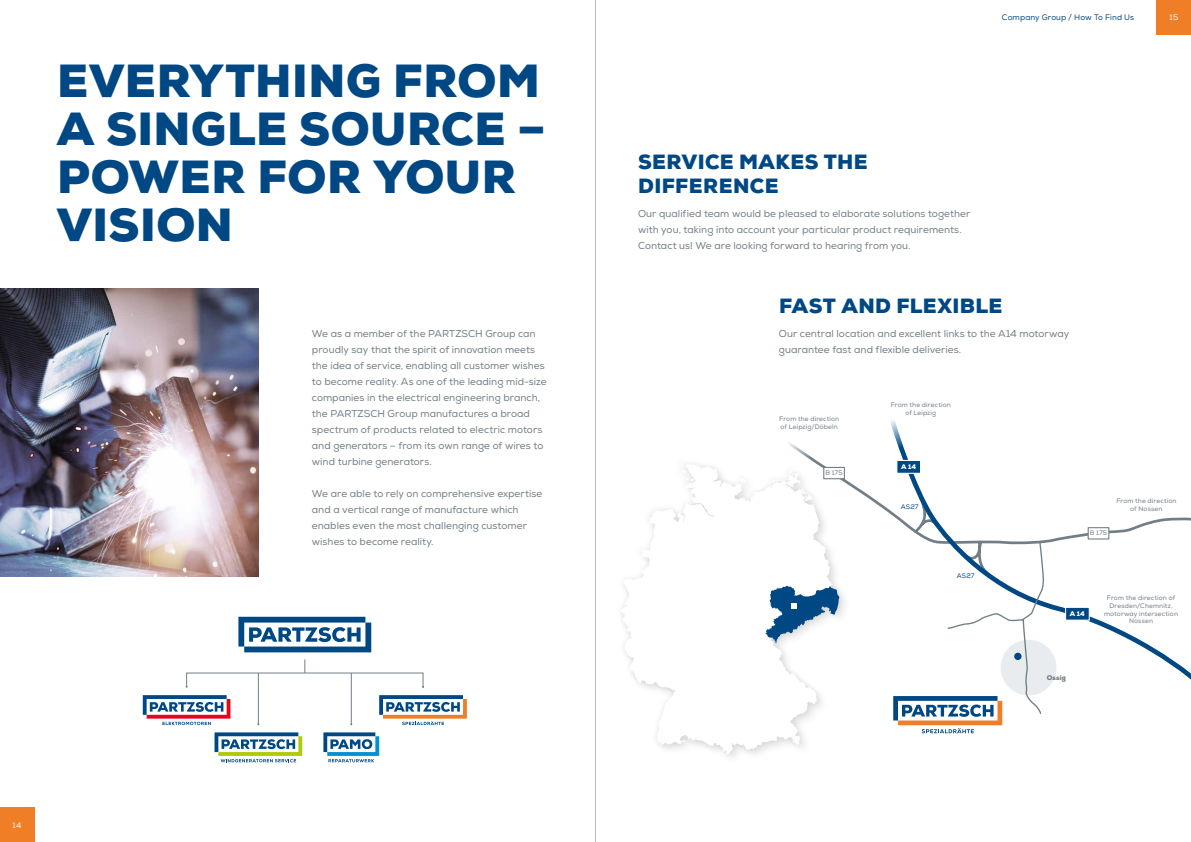
<style>
.page{position:relative;width:1191px;height:842px;background:#fff}
.page>*{position:absolute;margin:0;border:0;box-sizing:border-box;transform-origin:0 0}
.t1{font:900 45px/48px "Nexa";letter-spacing:.01em;color:#004884}
.t2{font:900 20px/24px "Nexa";letter-spacing:.02em;color:#004884}
.t3{font:10px/16px "Nexa";letter-spacing:.005em;color:#717e86}
.t4{font:8px "Nexa";letter-spacing:.01em;color:#004884}
.t5{font:8px "Nexa";color:#fff}
.t6{font:6.6px/7.7px "Nexa";letter-spacing:.02em;color:#717e86;text-align:center}
.t7{font:6.6px "Nexa";letter-spacing:.015em;color:#004884}
.t8{font:900 6.6px "Nexa";color:#fff}
.t9{font:900 6.6px "Nexa";letter-spacing:.02em;color:#717e86}
</style>
<div class="page">
<div style="left:0;top:808px;width:34px;height:34px;background:#ef7e26"></div>
<div style="left:1157px;top:0;width:34px;height:34px;background:#ef7e26"></div>
<img style="left:0;top:289px;width:258px;height:288px">
<svg style="left:649px;top:492px;width:65px;height:31px"></svg>
<svg style="left:686px;top:470px;width:5px;height:13px"></svg>
<svg style="left:1058px;top:517px;width:133px;height:163px"></svg>
<div style="left:1065px;top:607px;width:24px;height:14px;background:#004884;border:1px solid #fff"></div>
<div style="left:1087px;top:527px;width:22px;height:12px;background:#fff;border:1px solid #717e86"></div>
<svg style="left:765px;top:420px;width:293px;height:313px"></svg>
<svg style="left:238px;top:617px;width:133px;height:35px"></svg>
<svg style="left:143px;top:695px;width:87px;height:30px"></svg>
<hr style="left:351px;top:673px;width:1px;height:51px;background:#717e86">
<hr style="left:258px;top:673px;width:1px;height:51px;background:#717e86">
<svg style="left:304px;top:659px;width:1px;height:14px"></svg>
<svg style="left:323px;top:732px;width:56px;height:30px"></svg>
<svg style="left:214px;top:732px;width:88px;height:30px"></svg>
<svg style="left:379px;top:695px;width:88px;height:30px"></svg>
<hr style="left:595px;top:0;width:1px;height:842px;background:#717e86">
<h1 class="t1" style="left:57px;top:57px;width:490px">EVERYTHING FROM<br>A SINGLE SOURCE –<br>POWER FOR YOUR<br>VISION</h1>
<p class="t3" style="left:312px;top:325px;width:236px">We as a member of the PARTZSCH Group can proudly say that the spirit of innovation meets the idea of service, enabling all customer wishes to become reality. As one of the leading mid-size companies in the electrical engineering branch, the PARTZSCH Group manufactures a broad spectrum of products related to electric motors and generators – from its own range of wires to wind turbine generators.</p>
<p class="t3" style="left:312px;top:485px;width:232px">We are able to rely on comprehensive expertise and a vertical range of manufacture which enables even the most challenging customer wishes to become reality.</p>
<p class="t5" style="left:13px;top:820px;width:10px">14</p>
<p class="t4" style="left:1002px;top:12px;width:134px">Company Group / How To Find Us</p>
<p class="t5" style="left:1169px;top:12px;width:10px">15</p>
<h2 class="t2" style="left:638px;top:150px;width:231px">SERVICE MAKES THE<br>DIFFERENCE</h2>
<p class="t3" style="left:638px;top:205px;width:334px">Our qualified team would be pleased to elaborate solutions together with you, taking into account your particular product requirements.<br>Contact us! We are looking forward to hearing from you.</p>
<h2 class="t2" style="left:779px;top:294px;width:225px">FAST AND FLEXIBLE</h2>
<p class="t3" style="left:779px;top:325px;width:292px">Our central location and excellent links to the A14 motorway guarantee fast and flexible deliveries.</p>
<p class="t6" style="left:779px;top:415px;width:62px;text-align:left">From the direction of Leipzig/Döbeln</p>
<p class="t6" style="left:825px;top:469px;width:19px">B 175</p>
<p class="t6" style="left:890px;top:401px;width:62px">From the direction of Leipzig</p>
<p class="t8" style="left:901px;top:462px;width:16px">A 14</p>
<p class="t7" style="left:900px;top:503px;width:19px">AS27</p>
<p class="t6" style="left:1116px;top:497px;width:62px">From the direction of Nossen</p>
<p class="t7" style="left:956px;top:572px;width:19px">AS27</p>
<p class="t6" style="left:1089px;top:529px;width:19px">B 175</p>
<p class="t8" style="left:1070px;top:609px;width:16px">A 14</p>
<p class="t6" style="left:1104px;top:594px;width:75px">From the direction of<br>Dresden/Chemnitz, motorway intersection<br>Nossen</p>
<p class="t9" style="left:1046px;top:673px;width:21px">Ossig</p>
</div>
